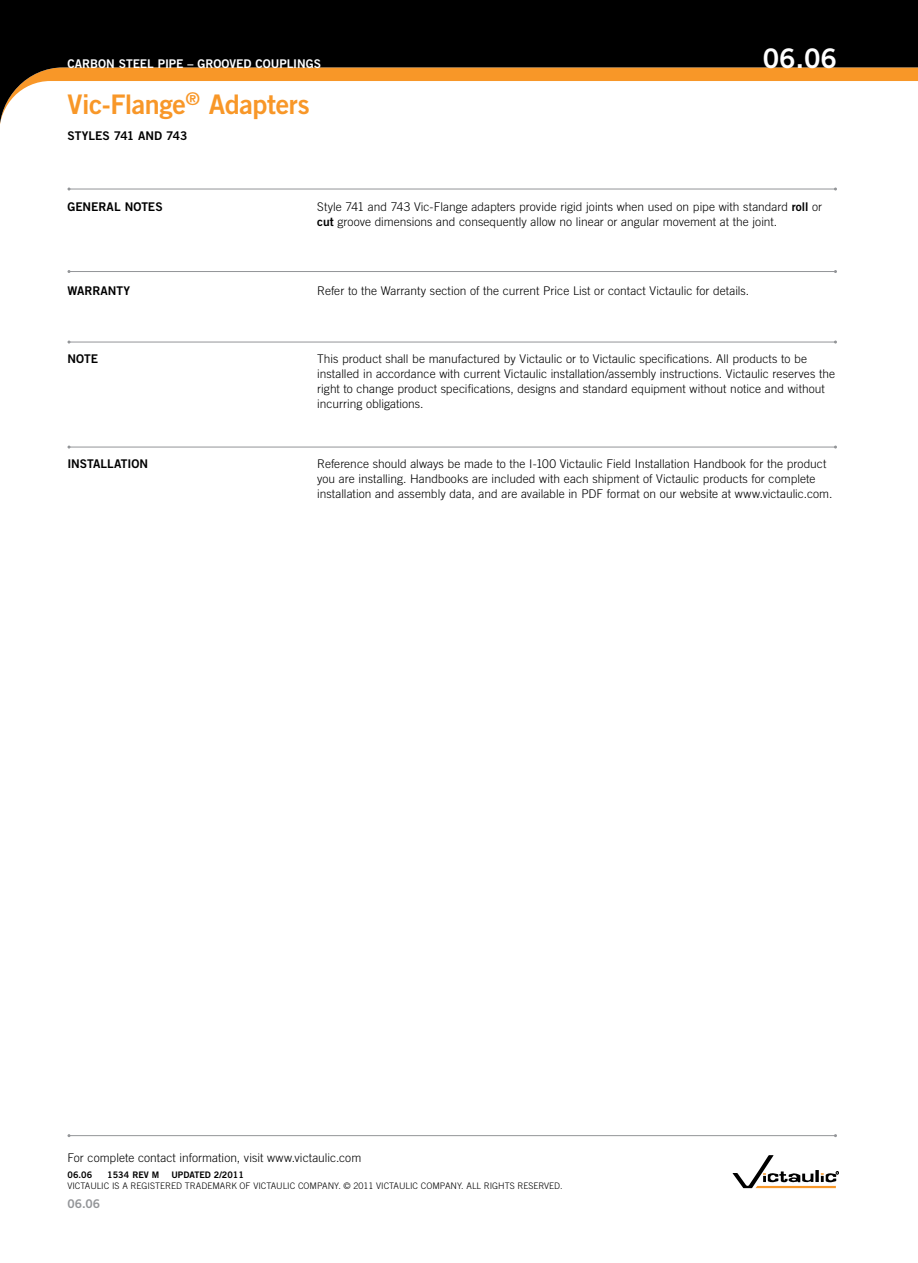
<style>
.page{position:relative;width:918px;height:1263px;background:#fff}
.page>*{position:absolute;margin:0;border:0;box-sizing:border-box;transform-origin:0 0}
.t1{font:27px "Trade Gothic LT Std Bd 2";color:#f89728}
.t2{font:27px "Trade Gothic LT Std Bd 2";color:#fff}
.t3{font:300 12px/15px "Trade Gothic LT Std";letter-spacing:.005em;color:#000}
.t4{font:12px "Trade Gothic LT Std Bd 2";letter-spacing:-.005em;color:#000}
.t5{font:12px "Trade Gothic LT Std Bd 2";letter-spacing:-.005em;color:#fff}
.t6{font:12px "Trade Gothic LT Std Bd 2";color:#939598}
.t7{font:300 9px "Trade Gothic LT Std";color:#000}
.t8{font:9px "Trade Gothic LT Std Bd 2";color:#000}
.s1{font-family:"Trade Gothic LT Std Bd 2";font-weight:400}
</style>
<div class="page">
<hr style="left:69px;top:342px;width:767px;height:1px;background:#939598">
<hr style="left:69px;top:271px;width:767px;height:1px;background:#939598">
<hr style="left:69px;top:447px;width:767px;height:1px;background:#939598">
<svg style="left:0;top:0;width:918px;height:124px;fill:#000"></svg>
<hr style="left:69px;top:189px;width:767px;height:1px;background:#939598">
<svg style="left:733px;top:1155px;width:106px;height:33px"></svg>
<hr style="left:69px;top:1135px;width:767px;height:1px;background:#939598">
<p class="t5" style="left:67px;top:56px;width:253px">CARBON STEEL PIPE – GROOVED COUPLINGS</p>
<h1 class="t1" style="left:67px;top:88px;width:244px">VIC-FLANGE<sup>®</sup> ADAPTERS</h1>
<p class="t4" style="left:67px;top:128px;width:121px">STYLES 741 AND 743</p>
<h1 class="t2" style="left:763px;top:41px;width:76px">06.06</h1>
<p class="t4" style="left:68px;top:199px;width:95px">GENERAL NOTES</p>
<p class="t3" style="left:317px;top:199px;width:506px">Style 741 and 743 Vic-Flange adapters provide rigid joints when used on pipe with standard <span class="s1">ROLL</span> or<br><span class="s1">CUT</span> groove dimensions and consequently allow no linear or angular movement at the joint.</p>
<p class="t4" style="left:68px;top:283px;width:64px">WARRANTY</p>
<p class="t3" style="left:317px;top:283px;width:434px">Refer to the Warranty section of the current Price List or contact Victaulic for details.</p>
<p class="t4" style="left:68px;top:351px;width:32px">NOTE</p>
<p class="t4" style="left:68px;top:456px;width:82px">I NSTALLATION</p>
<p class="t3" style="left:317px;top:351px;width:520px">This product shall be manufactured by Victaulic or to Victaulic specifications. All products to be installed in accordance with current Victaulic installation/assembly instructions. Victaulic reserves the right to change product specifications, designs and standard equipment without notice and without incurring obligations.</p>
<p class="t3" style="left:317px;top:456px;width:517px">Reference should always be made to the I-100 Victaulic Field Installation Handbook for the product you are installing. Handbooks are included with each shipment of Victaulic products for complete installation and assembly data, and are available in PDF format on our website at www.victaulic.com.</p>
<p class="t3" style="left:68px;top:1150px;width:295px">For complete contact information, visit www.victaulic.com</p>
<p class="t8" style="left:68px;top:1169px;width:26px">06.06</p>
<p class="t8" style="left:107px;top:1169px;width:54px">1534 REV M</p>
<p class="t8" style="left:171px;top:1169px;width:74px">U PDATED 2/2011</p>
<p class="t7" style="left:67px;top:1181px;width:11px">Victa</p>
<p class="t7" style="left:90px;top:1181px;width:12px">ulic</p>
<p class="t7" style="left:112px;top:1181px;width:41px">is a registe</p>
<p class="t7" style="left:165px;top:1181px;width:38px">red tradema</p>
<p class="t7" style="left:225px;top:1181px;width:39px">rk of Victa</p>
<p class="t7" style="left:276px;top:1181px;width:12px">ulic</p>
<p class="t7" style="left:298px;top:1181px;width:19px">Compan</p>
<p class="t7" style="left:334px;top:1181px;width:53px">y. © 2011 Victa</p>
<p class="t7" style="left:399px;top:1181px;width:12px">ulic</p>
<p class="t7" style="left:421px;top:1181px;width:19px">Compan</p>
<p class="t7" style="left:457px;top:1181px;width:107px">y. All rights reserved.</p>
<p class="t6" style="left:68px;top:1197px;width:34px">06.06</p>
</div>
